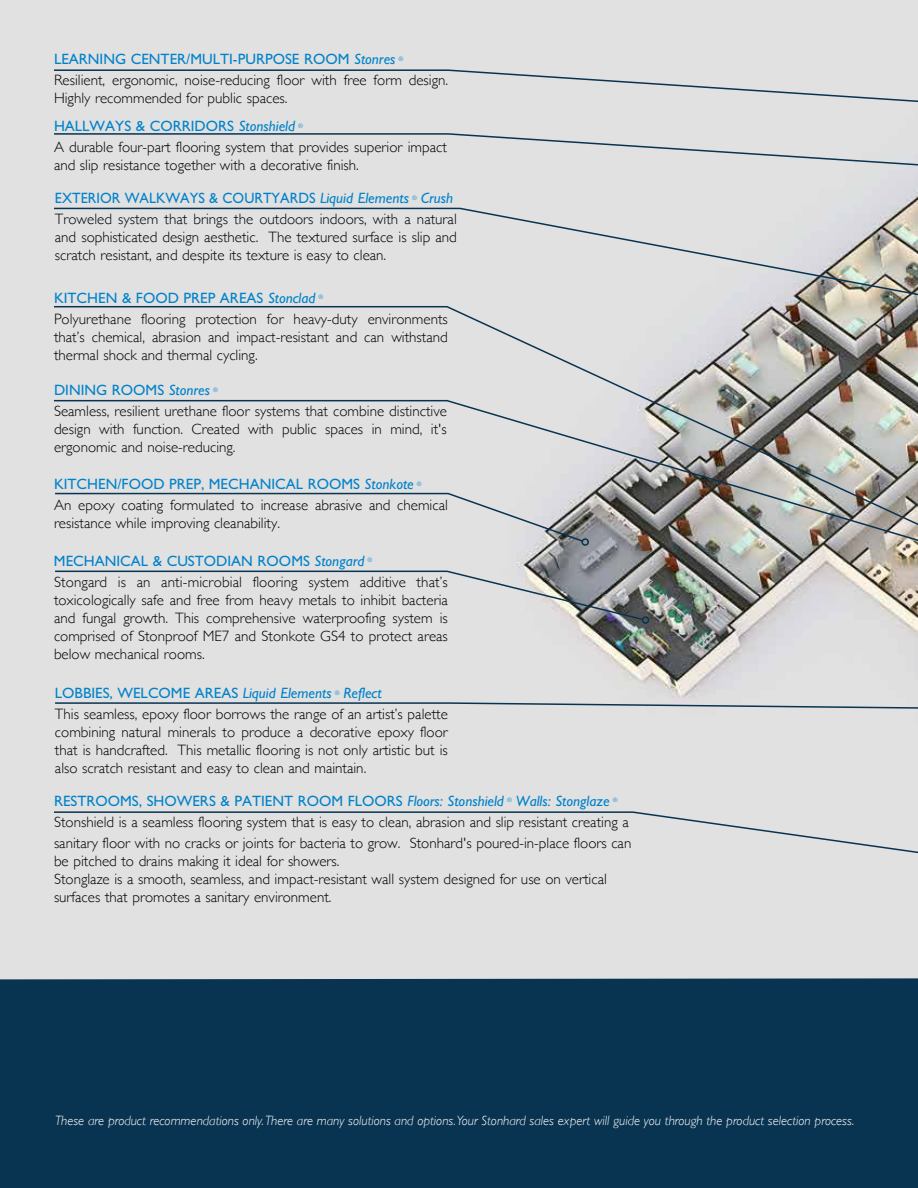
<style>
.page{position:relative;width:918px;height:1188px;background:#fff}
.page>*{position:absolute;margin:0;border:0;box-sizing:border-box;transform-origin:0 0}
.t1{font:300 15px/18px "Gill Sans";color:#000;text-align:justify}
.t2{font:15px "Gill Sans Std";color:#0082ca}
.t3{font:15px "Gill Sans Std";color:#0082ca;scale:.95 1}
.t4{font:italic 15px "Gill Sans Std";color:#0082ca}
.t5{font:italic 300 13.5px "Gill Sans";color:#fff}
.t6{font:300 6.15px "Gill Sans Std";color:#0082ca}
.s1{font-style:italic}
</style>
<div class="page">
<div style="left:0;top:0;width:918px;height:978px;background:#e1e1e1"></div>
<div style="left:52px;top:132px;width:866px;height:56px;background:#e1e1e1"></div>
<div style="left:52px;top:69px;width:866px;height:54px;background:#e1e1e1"></div>
<svg style="left:52px;top:207px;width:866px;height:98px;background:#d9d9d9"></svg>
<svg style="left:52px;top:305px;width:866px;height:370px;background:#c8c8c7"></svg>
<svg style="left:54px;top:492px;width:530px;height:51px;background:#d6d7d8"></svg>
<div style="left:581px;top:538px;width:8px;height:8px;border:2px solid #083351;border-radius:50%"></div>
<svg style="left:54px;top:570px;width:590px;height:51px;background:#cdcfd0"></svg>
<div style="left:642px;top:616px;width:7px;height:8px;border:2px solid #083351;border-radius:50%"></div>
<svg style="left:54px;top:702px;width:864px;height:9px;background:#bcc3c8"></svg>
<div style="left:52px;top:811px;width:866px;height:89px;background:#e1e1e1"></div>
<div style="left:0;top:978px;width:918px;height:210px;background:#083351"></div>
<p class="t2" style="left:54px;top:51px;width:343px">LEARNING CENTER/MULTI-PURPOSE ROOM <span class="s1">Stonres</span></p>
<p class="t6" style="left:399px;top:55px;width:6px">®</p>
<p class="t1" style="left:54px;top:71px;width:396px">Resilient, ergonomic, noise-reducing floor with free form design.<br>Highly recommended for public spaces.</p>
<p class="t2" style="left:54px;top:118px;width:243px">HALLWAYS &amp; CORRIDORS <span class="s1">Stonshield</span></p>
<p class="t6" style="left:298px;top:122px;width:6px">®</p>
<p class="t1" style="left:54px;top:138px;width:394px">A durable four-part flooring system that provides superior impact and slip resistance together with a decorative finish.</p>
<p class="t3" style="left:55px;top:190px;width:374px">EXTERIOR WALKWAYS &amp; COURTYARDS <span class="s1">Liquid Elements</span></p>
<p class="t6" style="left:412px;top:194px;width:6px">®</p>
<p class="t4" style="left:421px;top:190px;width:34px">Crush</p>
<p class="t1" style="left:55px;top:210px;width:403px">Troweled system that brings the outdoors indoors, with a natural and sophisticated design aesthetic. The textured surface is slip and scratch resistant, and despite its texture is easy to clean.</p>
<p class="t2" style="left:54px;top:289px;width:263px">KITCHEN &amp; FOOD PREP AREAS <span class="s1">Stonclad</span></p>
<p class="t6" style="left:319px;top:294px;width:6px">®</p>
<p class="t1" style="left:54px;top:309px;width:395px">Polyurethane flooring protection for heavy-duty environments that’s chemical, abrasion and impact-resistant and can withstand thermal shock and thermal cycling.</p>
<p class="t2" style="left:54px;top:382px;width:158px">DINING ROOMS <span class="s1">Stonres</span></p>
<p class="t6" style="left:213px;top:386px;width:6px">®</p>
<p class="t1" style="left:54px;top:402px;width:394px">Seamless, resilient urethane floor systems that combine distinctive design with function. Created with public spaces in mind, it's ergonomic and noise-reducing.</p>
<p class="t2" style="left:54px;top:476px;width:361px">KITCHEN/FOOD PREP, MECHANICAL ROOMS <span class="s1">Stonkote</span></p>
<p class="t6" style="left:417px;top:480px;width:6px">®</p>
<p class="t1" style="left:54px;top:496px;width:395px">An epoxy coating formulated to increase abrasive and chemical resistance while improving cleanability.</p>
<p class="t2" style="left:54px;top:552px;width:312px">MECHANICAL &amp; CUSTODIAN ROOMS <span class="s1">Stongard</span></p>
<p class="t6" style="left:368px;top:557px;width:6px">®</p>
<p class="t1" style="left:54px;top:572px;width:395px">Stongard is an anti-microbial flooring system additive that’s toxicologically safe and free from heavy metals to inhibit bacteria and fungal growth. This comprehensive waterproofing system is comprised of Stonproof ME7 and Stonkote GS4 to protect areas below mechanical rooms.</p>
<p class="t2" style="left:55px;top:684px;width:278px">LOBBIES, WELCOME AREAS <span class="s1">Liquid Elements</span></p>
<p class="t6" style="left:335px;top:689px;width:6px">®</p>
<p class="t4" style="left:344px;top:684px;width:39px">Reflect</p>
<p class="t1" style="left:55px;top:705px;width:394px">This seamless, epoxy floor borrows the range of an artist’s palette combining natural minerals to produce a decorative epoxy floor that is handcrafted. This metallic flooring is not only artistic but is also scratch resistant and easy to clean and maintain.</p>
<p class="t2" style="left:54px;top:792px;width:451px">RESTROOMS, SHOWERS &amp; PATIENT ROOM FLOORS <span class="s1">Floors: Stonshield</span></p>
<p class="t6" style="left:507px;top:797px;width:6px">®</p>
<p class="t4" style="left:516px;top:792px;width:95px">Walls: Stonglaze</p>
<p class="t6" style="left:613px;top:797px;width:6px">®</p>
<p class="t1" style="left:54px;top:811px;width:579px;line-height:21px">Stonshield is a seamless flooring system that is easy to clean, abrasion and slip resistant creating a sanitary floor with no cracks or joints for bacteria to grow. Stonhard's poured-in-place floors can</p>
<p class="t1" style="left:54px;top:851px;width:554px;text-align:left">be pitched to drains making it ideal for showers.<br>Stonglaze is a smooth, seamless, and impact-resistant wall system designed for use on vertical surfaces that promotes a sanitary environment.</p>
<p class="t5" style="left:55px;top:1113px;width:801px">These are product recommendations only. There are many solutions and options.Your Stonhard sales expert will guide you through the product selection process.</p>
</div>
